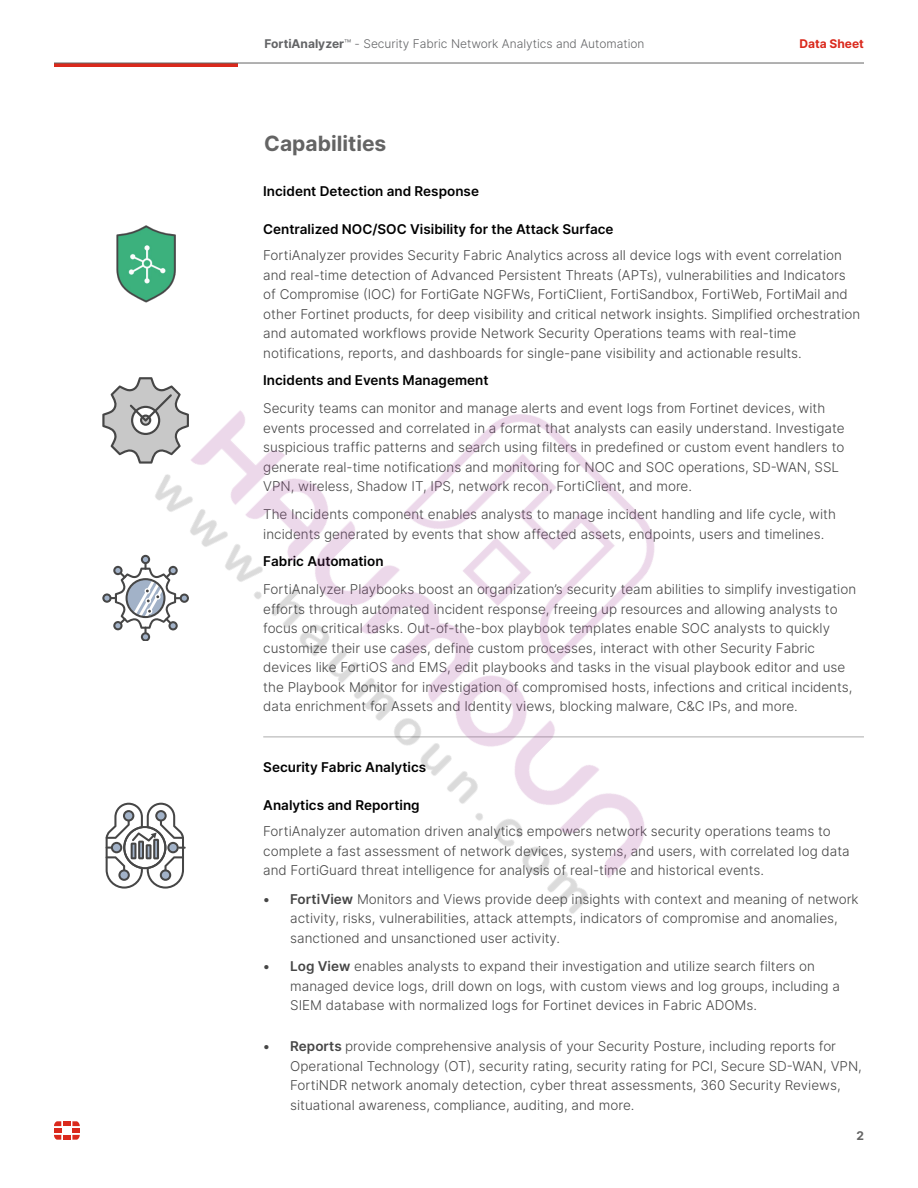
<style>
.page{position:relative;width:918px;height:1188px;background:#fff}
.page>*{position:absolute;margin:0;border:0;box-sizing:border-box;transform-origin:0 0}
.t1{font:700 21px "Inter";color:#646464}
.Text_Body_9{font:300 13.5px/19.5px "Inter";color:#464646}
.Text_Body_9-2{font:600 13.5px "Inter";color:#000}
.H2_Rule_Above{font:600 13.5px "Inter";color:#000}
.t2{font:300 12px "Inter";color:#636466}
.Document_Type{font:700 12px "Inter";color:#da291c}
.t3{font:700 12px "Inter";color:#646464}
.s1{font-weight:700}
.s2{font-weight:600}
</style>
<div class="page">
<hr style="left:54px;top:63px;width:183px;height:4px;background:#da291c">
<hr style="left:54px;top:63px;width:810px;height:1px;background:#646464">
<svg style="left:54px;top:1121px;width:26px;height:19px"></svg>
<img style="left:102px;top:225px;width:762px;height:689px">
<p class="t2" style="left:265px;top:35px;width:382px"><span class="s1">FortiAnalyzer</span>™ - Security Fabric Network Analytics and Automation</p>
<p class="Document_Type" style="left:800px;top:35px;width:66px">Data Sheet</p>
<h1 class="t1" style="left:264px;top:128px;width:124px">Capabilities</h1>
<h2 class="Text_Body_9-2" style="left:263px;top:181px;width:217px">Incident Detection and Response</h2>
<h2 class="Text_Body_9-2" style="left:263px;top:219px;width:352px">Centralized NOC/SOC Visibility for the Attack Surface</h2>
<p class="Text_Body_9" style="left:263px;top:245px;width:599px">FortiAnalyzer provides Security Fabric Analytics across all device logs with event correlation and real-time detection of Advanced Persistent Threats (APTs), vulnerabilities and Indicators of Compromise (IOC) for FortiGate NGFWs, FortiClient, FortiSandbox, FortiWeb, FortiMail and other Fortinet products, for deep visibility and critical network insights. Simplified orchestration and automated workflows provide Network Security Operations teams with real-time notifications, reports, and dashboards for single-pane visibility and actionable results.</p>
<p class="Text_Body_9-2" style="left:263px;top:370px;width:227px">Incidents and Events Management</p>
<p class="Text_Body_9" style="left:263px;top:398px;width:583px">Security teams can monitor and manage alerts and event logs from Fortinet devices, with events processed and correlated in a format that analysts can easily understand. Investigate suspicious traffic patterns and search using filters in predefined or custom event handlers to generate real-time notifications and monitoring for NOC and SOC operations, SD-WAN, SSL VPN, wireless, Shadow IT, IPS, network recon, FortiClient, and more.</p>
<p class="Text_Body_9" style="left:263px;top:505px;width:574px">The Incidents component enables analysts to manage incident handling and life cycle, with incidents generated by events that show affected assets, endpoints, users and timelines.</p>
<p class="Text_Body_9-2" style="left:263px;top:551px;width:122px">Fabric Automation</p>
<p class="Text_Body_9" style="left:263px;top:579px;width:594px">FortiAnalyzer Playbooks boost an organization’s security team abilities to simplify investigation efforts through automated incident response, freeing up resources and allowing analysts to focus on critical tasks. Out-of-the-box playbook templates enable SOC analysts to quickly customize their use cases, define custom processes, interact with other Security Fabric devices like FortiOS and EMS, edit playbooks and tasks in the visual playbook editor and use the Playbook Monitor for investigation of compromised hosts, infections and critical incidents, data enrichment for Assets and Identity views, blocking malware, C&amp;C IPs, and more.</p>
<p class="H2_Rule_Above" style="left:263px;top:757px;width:164px">Security Fabric Analytics</p>
<h2 class="Text_Body_9-2" style="left:263px;top:795px;width:158px">Analytics and Reporting</h2>
<p class="Text_Body_9" style="left:263px;top:822px;width:588px">FortiAnalyzer automation driven analytics empowers network security operations teams to complete a fast assessment of network devices, systems, and users, with correlated log data and FortiGuard threat intelligence for analysis of real-time and historical events.</p>
<p class="Text_Body_9" style="left:290px;top:889px;width:570px;text-indent:-27px"><span class="s2">• FortiView</span> Monitors and Views provide deep insights with context and meaning of network activity, risks, vulnerabilities, attack attempts, indicators of compromise and anomalies, sanctioned and unsanctioned user activity.</p>
<p class="Text_Body_9" style="left:290px;top:956px;width:551px;text-indent:-27px"><span class="s2">• Log View</span> enables analysts to expand their investigation and utilize search filters on managed device logs, drill down on logs, with custom views and log groups, including a<br>SIEM database with normalized logs for Fortinet devices in Fabric ADOMs.</p>
<p class="Text_Body_9" style="left:290px;top:1037px;width:573px;text-indent:-27px"><span class="s2">• Reports</span> provide comprehensive analysis of your Security Posture, including reports for Operational Technology (OT), security rating, security rating for PCI, Secure SD-WAN, VPN, FortiNDR network anomaly detection, cyber threat assessments, 360 Security Reviews, situational awareness, compliance, auditing, and more.</p>
<p class="t3" style="left:856px;top:1127px;width:9px">2</p>
</div>
